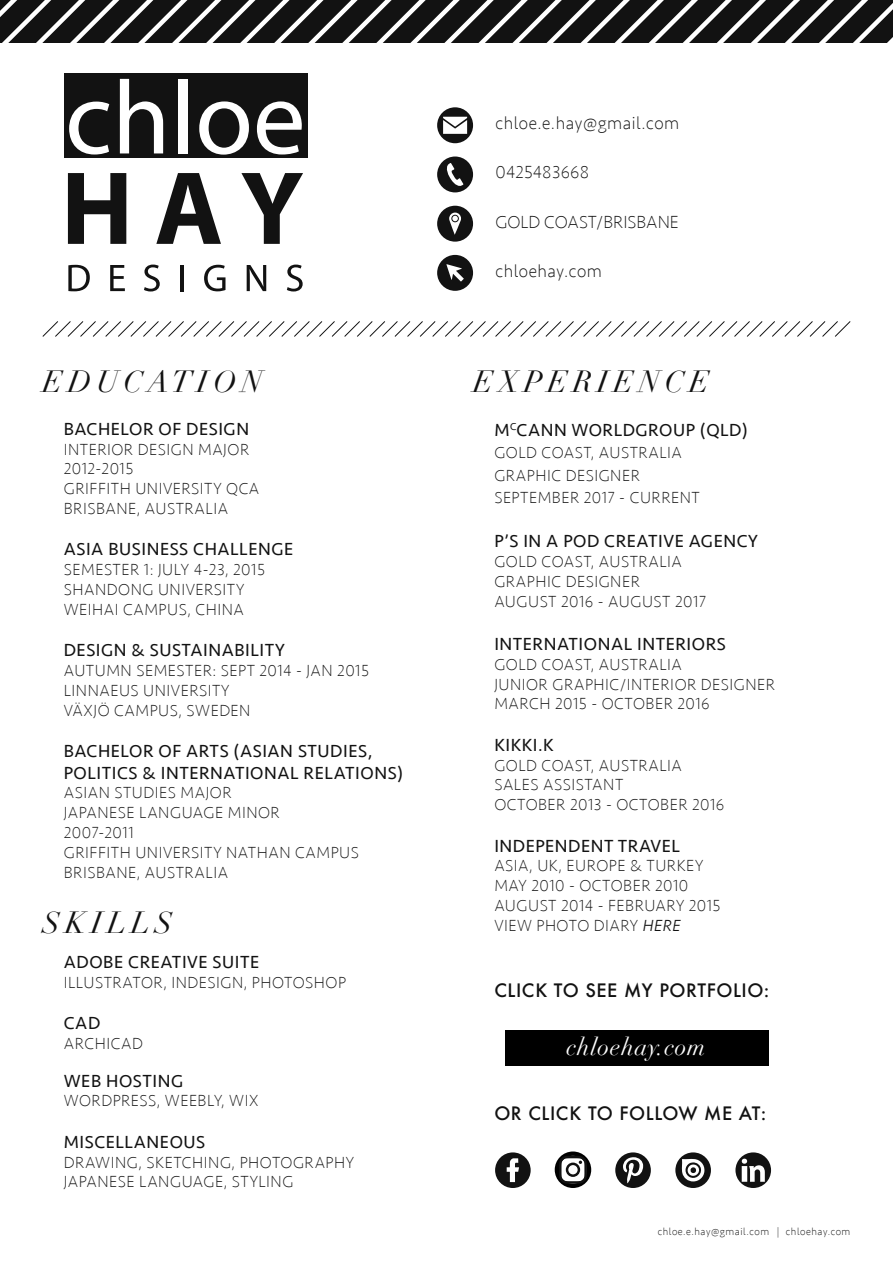
<style>
.page{position:relative;width:893px;height:1263px;background:#fff}
.page>*{position:absolute;margin:0;border:0;box-sizing:border-box;transform-origin:0 0}
.t1{font:italic 30px "Didot";letter-spacing:.16em;color:#121212}
.t2{font:italic 24px "Didot";letter-spacing:.03em;color:#fff}
.t3{font:18px/21.6px "Seravek";letter-spacing:.03em;color:#121212}
.t4{font:200 18px "Seravek";letter-spacing:.02em;color:#121212}
.t5{font:500 18px "Futura";letter-spacing:.03em;color:#121212}
.t6{font:200 18px "Seravek";color:#121212}
.t7{font:200 16.5px/19.8px "Seravek";letter-spacing:.03em;color:#121212}
.t8{font:200 10.5px "Seravek";letter-spacing:.05em;color:#121212}
.s1{font-weight:300;font-style:italic}
</style>
<div class="page">
<div style="left:506px;top:1030px;width:263px;height:36px;background:#000"></div>
<svg style="left:0;top:0;width:893px;height:43px"></svg>
<svg style="left:42px;top:321px;width:809px;height:16px"></svg>
<div style="left:64px;top:73px;width:243px;height:85px;background:#121212"></div>
<svg style="left:69px;top:102px;width:40px;height:52px"></svg>
<svg style="left:120px;top:79px;width:43px;height:74px"></svg>
<div style="left:178px;top:79px;width:9px;height:74px;background:#fff"></div>
<svg style="left:199px;top:101px;width:50px;height:54px"></svg>
<svg style="left:257px;top:101px;width:45px;height:53px"></svg>
<svg style="left:68px;top:173px;width:58px;height:71px"></svg>
<svg style="left:156px;top:173px;width:65px;height:71px"></svg>
<svg style="left:241px;top:173px;width:62px;height:71px"></svg>
<svg style="left:68px;top:265px;width:22px;height:26px"></svg>
<svg style="left:110px;top:265px;width:15px;height:26px"></svg>
<svg style="left:144px;top:265px;width:16px;height:26px"></svg>
<hr style="left:180px;top:265px;width:4px;height:26px;background:#121212">
<svg style="left:204px;top:265px;width:21px;height:26px"></svg>
<svg style="left:247px;top:265px;width:19px;height:26px"></svg>
<svg style="left:287px;top:265px;width:16px;height:26px"></svg>
<svg style="left:437px;top:156px;width:36px;height:36px"></svg>
<svg style="left:437px;top:107px;width:36px;height:36px"></svg>
<svg style="left:437px;top:206px;width:36px;height:36px"></svg>
<svg style="left:437px;top:255px;width:36px;height:36px"></svg>
<svg style="left:495px;top:1152px;width:36px;height:36px"></svg>
<svg style="left:735px;top:1152px;width:36px;height:36px"></svg>
<svg style="left:615px;top:1152px;width:36px;height:36px"></svg>
<svg style="left:675px;top:1152px;width:36px;height:36px"></svg>
<div style="left:555px;top:1151px;width:36px;height:37px;background:#000;border-radius:50%"></div>
<svg style="left:559px;top:1156px;width:28px;height:28px"></svg>
<h1 class="t1" style="left:43px;top:363px;width:222px">EDUCATION</h1>
<p class="t3" style="left:64px;top:418px;width:187px">BACHELOR OF DESIGN</p>
<p class="t7" style="left:64px;top:439px;width:197px">INTERIOR DESIGN MAJOR<br>2012-2015<br>GRIFFITH UNIVERSITY QCA<br>BRISBANE, AUSTRALIA</p>
<p class="t3" style="left:64px;top:538px;width:231px">ASIA BUSINESS CHALLENGE</p>
<p class="t7" style="left:64px;top:560px;width:203px">SEMESTER 1: JULY 4-23, 2015<br>SHANDONG UNIVERSITY<br>WEIHAI CAMPUS, CHINA</p>
<p class="t3" style="left:64px;top:639px;width:223px">DESIGN &amp; SUSTAINABILITY</p>
<p class="t7" style="left:64px;top:661px;width:307px">AUTUMN SEMESTER: SEPT 2014 - JAN 2015<br>LINNAEUS UNIVERSITY<br>VÄXJÖ CAMPUS, SWEDEN</p>
<p class="t3" style="left:64px;top:740px;width:341px">BACHELOR OF ARTS (ASIAN STUDIES,<br>POLITICS &amp; INTERNATIONAL RELATIONS)</p>
<p class="t7" style="left:64px;top:783px;width:297px">ASIAN STUDIES MAJOR<br>JAPANESE LANGUAGE MINOR<br>2007-2011<br>GRIFFITH UNIVERSITY NATHAN CAMPUS<br>BRISBANE, AUSTRALIA</p>
<h1 class="t1" style="left:43px;top:904px;width:132px">SKILLS</h1>
<p class="t3" style="left:64px;top:951px;width:197px">ADOBE CREATIVE SUITE</p>
<p class="t7" style="left:64px;top:972px;width:284px">ILLUSTRATOR, INDESIGN, PHOTOSHOP</p>
<p class="t3" style="left:64px;top:1012px;width:38px">CAD</p>
<p class="t7" style="left:64px;top:1034px;width:81px">ARCHICAD</p>
<p class="t3" style="left:64px;top:1070px;width:121px">WEB HOSTING</p>
<p class="t7" style="left:64px;top:1091px;width:196px">WORDPRESS, WEEBLY, WIX</p>
<p class="t3" style="left:64px;top:1131px;width:143px">MISCELLANEOUS</p>
<p class="t7" style="left:64px;top:1152px;width:292px">DRAWING, SKETCHING, PHOTOGRAPHY<br>JAPANESE LANGUAGE, STYLING</p>
<p class="t4" style="left:495px;top:112px;width:185px">chloe.e.hay@gmail.com</p>
<p class="t4" style="left:495px;top:161px;width:95px">0425483668</p>
<p class="t6" style="left:495px;top:211px;width:185px">GOLD COAST/BRISBANE</p>
<p class="t4" style="left:495px;top:260px;width:108px">chloehay.com</p>
<h1 class="t1" style="left:473px;top:363px;width:238px">EXPERIENCE</h1>
<p class="t3" style="left:494px;top:419px;width:255px">M<sup>C</sup>CANN WORLDGROUP (QLD)</p>
<p class="t7" style="left:494px;top:442px;width:207px;line-height:22.5px">GOLD COAST, AUSTRALIA<br>GRAPHIC DESIGNER<br>SEPTEMBER 2017 - CURRENT</p>
<p class="t3" style="left:494px;top:530px;width:265px">P’S IN A POD CREATIVE AGENCY</p>
<p class="t7" style="left:494px;top:552px;width:213px">GOLD COAST, AUSTRALIA<br>GRAPHIC DESIGNER<br>AUGUST 2016 - AUGUST 2017</p>
<p class="t3" style="left:494px;top:633px;width:233px">INTERNATIONAL INTERIORS</p>
<p class="t7" style="left:494px;top:654px;width:282px">GOLD COAST, AUSTRALIA<br>JUNIOR GRAPHIC/INTERIOR DESIGNER<br>MARCH 2015 - OCTOBER 2016</p>
<p class="t3" style="left:494px;top:734px;width:61px">KIKKI.K</p>
<p class="t7" style="left:494px;top:755px;width:231px">GOLD COAST, AUSTRALIA<br>SALES ASSISTANT<br>OCTOBER 2013 - OCTOBER 2016</p>
<p class="t3" style="left:494px;top:835px;width:187px">INDEPENDENT TRAVEL</p>
<p class="t7" style="left:494px;top:856px;width:228px">ASIA, UK, EUROPE &amp; TURKEY<br>MAY 2010 - OCTOBER 2010<br>AUGUST 2014 - FEBRUARY 2015<br>VIEW PHOTO DIARY <span class="s1">HERE</span></p>
<p class="t5" style="left:494px;top:978px;width:277px">CLICK TO SEE MY PORTFOLIO:</p>
<h2 class="t2" style="left:567px;top:1032px;width:140px">chloehay.com</h2>
<p class="t5" style="left:494px;top:1101px;width:274px">OR CLICK TO FOLLOW ME AT:</p>
<p class="t8" style="left:658px;top:1225px;width:194px">chloe.e.hay@gmail.com | chloehay.com</p>
</div>
